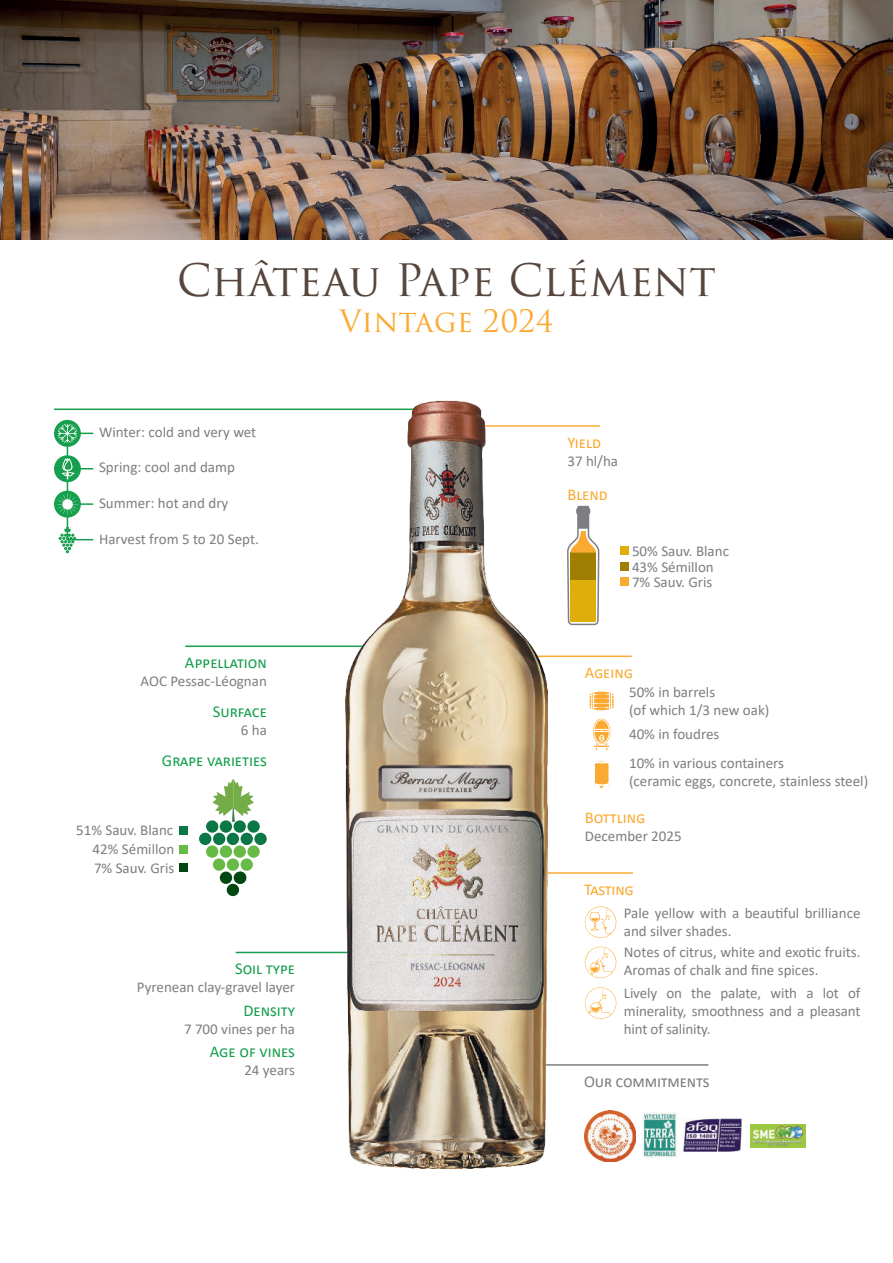
<style>
.page{position:relative;width:893px;height:1263px;background:#fff}
.page>*{position:absolute;margin:0;border:0;box-sizing:border-box;transform-origin:0 0}
.t1{font:43.5px "Trajan Pro 3";color:#56463d}
.t2{font:30px "Trajan Pro 3";color:#faaa32}
.t3{font:16.5px "Calibri";color:#169f4d}
.t4{font:16.5px "Calibri";color:#faaa32}
.t5{font:16.5px "Calibri";letter-spacing:-.01em;color:#7c7e81}
.t6{font:15px/18px "Calibri";color:#7c7e81}
</style>
<div class="page">
<img style="left:0;top:0;width:893px;height:239px">
<div style="left:199px;top:833px;width:12px;height:12px;background:#0b7747;border-radius:50%"></div>
<div style="left:213px;top:833px;width:12px;height:12px;background:#0b7747;border-radius:50%"></div>
<div style="left:206px;top:845px;width:12px;height:13px;background:#67ba45;border-radius:50%"></div>
<div style="left:206px;top:820px;width:12px;height:13px;background:#0b7747;border-radius:50%"></div>
<div style="left:213px;top:858px;width:12px;height:13px;background:#67ba45;border-radius:50%"></div>
<div style="left:227px;top:833px;width:12px;height:12px;background:#0b7747;border-radius:50%"></div>
<div style="left:241px;top:833px;width:12px;height:12px;background:#0b7747;border-radius:50%"></div>
<div style="left:254px;top:833px;width:13px;height:12px;background:#0b7747;border-radius:50%"></div>
<div style="left:220px;top:845px;width:12px;height:13px;background:#67ba45;border-radius:50%"></div>
<div style="left:234px;top:845px;width:12px;height:13px;background:#67ba45;border-radius:50%"></div>
<div style="left:247px;top:845px;width:13px;height:13px;background:#67ba45;border-radius:50%"></div>
<div style="left:220px;top:820px;width:12px;height:13px;background:#0b7747;border-radius:50%"></div>
<div style="left:234px;top:820px;width:12px;height:13px;background:#0b7747;border-radius:50%"></div>
<svg style="left:247px;top:820px;width:13px;height:13px"></svg>
<div style="left:227px;top:858px;width:12px;height:13px;background:#67ba45;border-radius:50%"></div>
<div style="left:241px;top:858px;width:12px;height:13px;background:#67ba45;border-radius:50%"></div>
<div style="left:220px;top:871px;width:12px;height:13px;background:#004712;border-radius:50%"></div>
<div style="left:234px;top:871px;width:12px;height:13px;background:#004712;border-radius:50%"></div>
<div style="left:227px;top:884px;width:12px;height:12px;background:#004712;border-radius:50%"></div>
<svg style="left:212px;top:778px;width:42px;height:44px"></svg>
<svg style="left:240px;top:871px;width:6px;height:13px"></svg>
<div style="left:179px;top:826px;width:9px;height:9px;background:#0b7747"></div>
<div style="left:179px;top:845px;width:9px;height:8px;background:#67ba45"></div>
<div style="left:179px;top:863px;width:9px;height:9px;background:#004712"></div>
<hr style="left:54px;top:408px;width:361px;height:2px;background:#169f4d">
<hr style="left:471px;top:425px;width:129px;height:2px;background:#faaa32">
<hr style="left:480px;top:1064px;width:228px;height:2px;background:#7c7e81">
<hr style="left:185px;top:645px;width:204px;height:2px;background:#169f4d">
<hr style="left:471px;top:655px;width:161px;height:2px;background:#faaa32">
<hr style="left:236px;top:952px;width:135px;height:1px;background:#169f4d">
<hr style="left:495px;top:872px;width:138px;height:2px;background:#faaa32">
<img style="left:346px;top:401px;width:201px;height:767px">
<hr style="left:67px;top:425px;width:1px;height:115px;background:#169f4d">
<svg style="left:54px;top:455px;width:27px;height:27px"></svg>
<svg style="left:54px;top:420px;width:27px;height:27px"></svg>
<svg style="left:54px;top:491px;width:27px;height:27px"></svg>
<svg style="left:58px;top:424px;width:35px;height:19px"></svg>
<svg style="left:59px;top:526px;width:34px;height:27px"></svg>
<img style="left:683px;top:1119px;width:59px;height:33px">
<img style="left:584px;top:1110px;width:51px;height:51px">
<img style="left:642px;top:1113px;width:34px;height:44px">
<img style="left:750px;top:1125px;width:55px;height:22px">
<svg style="left:57px;top:458px;width:36px;height:21px"></svg>
<svg style="left:57px;top:493px;width:36px;height:22px"></svg>
<svg style="left:590px;top:691px;width:23px;height:20px"></svg>
<svg style="left:594px;top:758px;width:15px;height:30px"></svg>
<svg style="left:592px;top:718px;width:19px;height:27px"></svg>
<div style="left:592px;top:718px;width:19px;height:27px;border:1px solid #fff;border-radius:50%"></div>
<svg style="left:594px;top:720px;width:15px;height:23px"></svg>
<div style="left:594px;top:719px;width:15px;height:24px;border:1px solid #fff;border-radius:50%"></div>
<svg style="left:594px;top:729px;width:15px;height:21px"></svg>
<div style="left:593px;top:745px;width:17px;height:3px;background:#faaa32;border:1px solid #fff"></div>
<div style="left:620px;top:562px;width:9px;height:9px;background:#a07e02"></div>
<div style="left:620px;top:547px;width:9px;height:8px;background:#e0ae0b"></div>
<div style="left:620px;top:577px;width:9px;height:8px;background:#faaa32"></div>
<svg style="left:567px;top:505px;width:33px;height:121px"></svg>
<svg style="left:585px;top:906px;width:31px;height:32px"></svg>
<svg style="left:585px;top:947px;width:31px;height:31px"></svg>
<svg style="left:585px;top:987px;width:31px;height:32px"></svg>
<h1 class="t1" style="left:177px;top:255px;width:541px">Château Pape Clément</h1>
<h2 class="t2" style="left:339px;top:304px;width:216px">Vintage 2024</h2>
<p class="t6" style="left:99px;top:422px;width:159px">Winter: cold and very wet</p>
<p class="t6" style="left:99px;top:458px;width:137px">Spring: cool and damp</p>
<p class="t6" style="left:99px;top:493px;width:131px">Summer: hot and dry</p>
<p class="t6" style="left:99px;top:530px;width:161px">Harvest from 5 to 20 Sept.</p>
<p class="t3" style="left:185px;top:652px;width:83px">Appellation</p>
<p class="t6" style="left:141px;top:671px;width:128px">AOC Pessac-Léognan</p>
<p class="t3" style="left:213px;top:700px;width:56px">Surface</p>
<p class="t6" style="left:241px;top:720px;width:28px">6 ha</p>
<p class="t3" style="left:162px;top:749px;width:106px">Grape varieties</p>
<p class="t6" style="left:93px;top:821px;width:83px;line-height:18.6px;text-align:justify;text-indent:-16px">51% Sauv. Blanc 42% Sémillon 7% Sauv. Gris</p>
<p class="t3" style="left:235px;top:957px;width:61px">Soil type</p>
<p class="t6" style="left:137px;top:978px;width:160px">Pyrenean clay-gravel layer</p>
<p class="t3" style="left:243px;top:998px;width:53px">Density</p>
<p class="t6" style="left:184px;top:1019px;width:113px">7 700 vines per ha</p>
<p class="t3" style="left:210px;top:1040px;width:87px">Age of vines</p>
<p class="t6" style="left:244px;top:1061px;width:52px">24 years</p>
<p class="t4" style="left:567px;top:431px;width:35px">Yield</p>
<p class="t6" style="left:567px;top:451px;width:52px">37 hl/ha</p>
<p class="t4" style="left:567px;top:483px;width:42px">Blend</p>
<p class="t6" style="left:632px;top:535px;width:98px;line-height:31px">50% Sauv. Blanc<br>7% Sauv. Gris</p>
<p class="t6" style="left:632px;top:557px;width:83px">43% Sémillon</p>
<p class="t4" style="left:585px;top:661px;width:50px">Ageing</p>
<p class="t6" style="left:629px;top:682px;width:142px">50% in barrels<br>(of which 1/3 new oak)</p>
<p class="t6" style="left:629px;top:718px;width:157px;line-height:29.5px">40% in foudres<br>10% in various containers</p>
<p class="t6" style="left:629px;top:772px;width:241px">(ceramic eggs, concrete, stainless steel)</p>
<p class="t4" style="left:585px;top:806px;width:62px">Bottling</p>
<p class="t6" style="left:585px;top:827px;width:98px">December 2025</p>
<p class="t4" style="left:584px;top:878px;width:51px">Tasting</p>
<p class="t6" style="left:624px;top:903px;width:238px">Pale yellow with a beautiful brilliance and silver shades.</p>
<p class="t6" style="left:624px;top:943px;width:238px">Notes of citrus, white and exotic fruits.<br>Aromas of chalk and fine spices.</p>
<p class="t6" style="left:624px;top:984px;width:238px;text-align:justify">Lively on the palate, with a lot of minerality, smoothness and a pleasant hint of salinity.</p>
<p class="t5" style="left:584px;top:1069px;width:127px">Our commitments</p>
</div>
